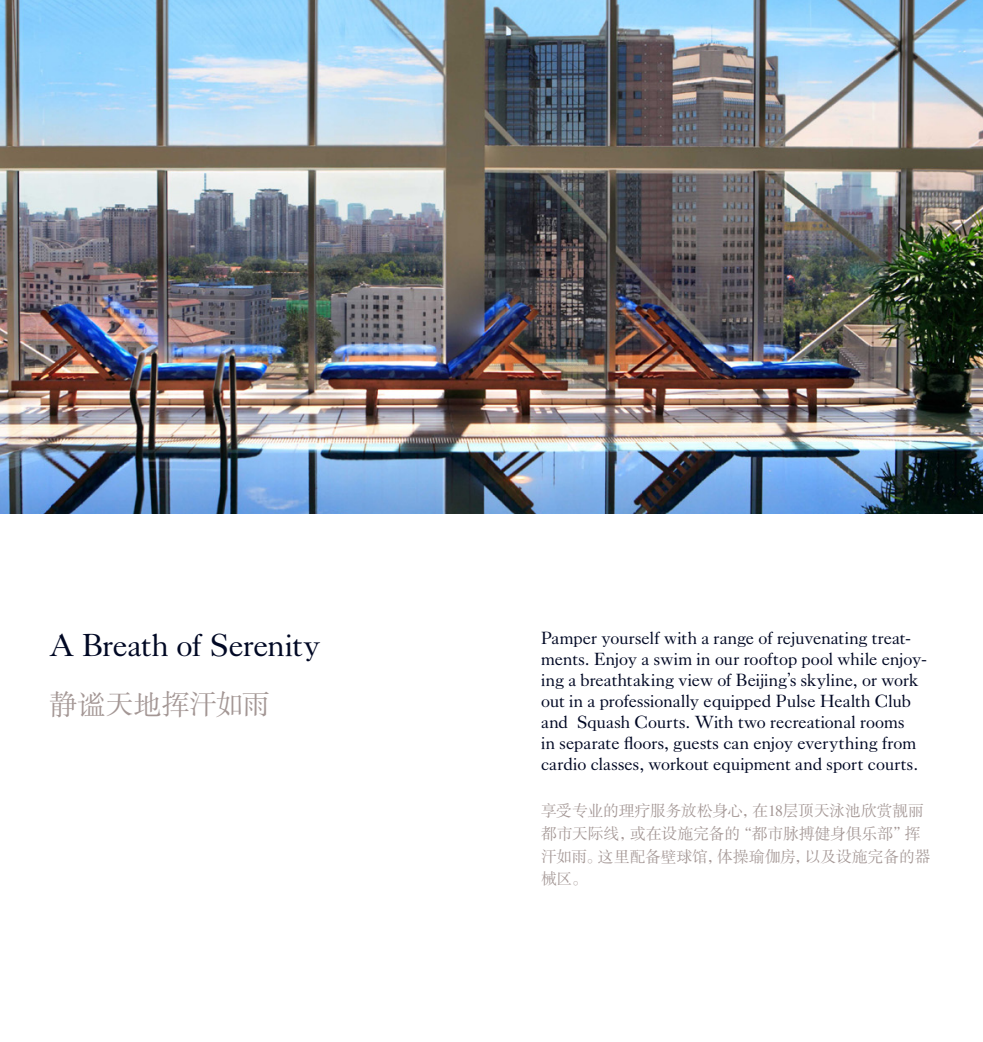
<style>
.page{position:relative;width:983px;height:1042px;background:#fff}
.page>*{position:absolute;margin:0;border:0;box-sizing:border-box;transform-origin:0 0}
.Address{font:31.5px "Kings Caslon Display";letter-spacing:-.01em;color:#000824}
.t1{font:28px "FZSSJW GB1 0";color:#a39694}
.Address-2{font:17.5px/21px "Kings Caslon Display";letter-spacing:.005em;color:#000824}
.Address-3{font:15.75px/22.8px "FZSSJW GB1 0";letter-spacing:-.01em;color:#a39694}
</style>
<div class="page">
<img style="left:0;top:0;width:982px;height:513px">
<p class="Address" style="left:50px;top:627px;width:272px">A Breath of Serenity</p>
<p class="t1" style="left:50px;top:689px;width:222px">静谧天地挥汗如雨</p>
<p class="Address-2" style="left:541px;top:628px;width:387px">Pamper yourself with a range of rejuvenating treat&shy;ments. Enjoy a swim in our rooftop pool while enjoy&shy;ing a breathtaking view of Beijing’s skyline, or work out in a professionally equipped Pulse Health Club and Squash Courts. With two recreational rooms<br>in separate floors, guests can enjoy everything from cardio classes, workout equipment and sport courts.</p>
<p class="Address-3" style="left:541px;top:800px;width:390px">享受专业的理疗服务放松身心，在18层顶天泳池欣赏靓丽都市天际线，或在设施完备的“都市脉搏健身俱乐部”挥汗如雨。这里配备壁球馆，体操瑜伽房，以及设施完备的器械区。</p>
</div>
